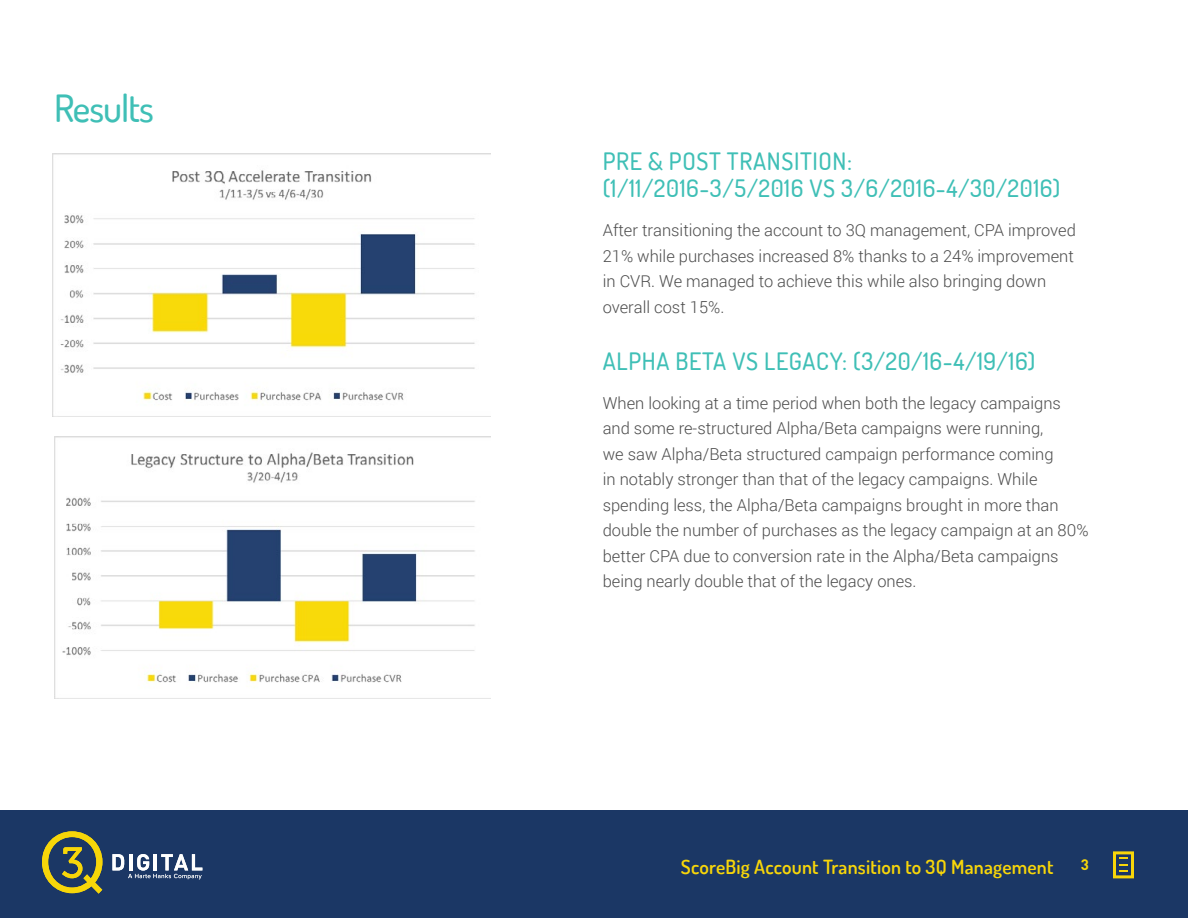
<style>
.page{position:relative;width:1188px;height:918px;background:#fff}
.page>*{position:absolute;margin:0;border:0;box-sizing:border-box;transform-origin:0 0}
.t1{font:500 37.5px "Dosis";letter-spacing:-.025em;color:#3fbfb6}
.t2{font:500 24px/27px "Dosis";letter-spacing:.025em;color:#3fbfb6}
.t3{font:600 19.5px "Dosis";letter-spacing:.01em;color:#f8d609}
.t4{font:300 16.5px/25.5px "Roboto";color:#4c4c4c}
.t5{font:700 15px "DINOT";color:#f8d609}
</style>
<div class="page">
<div style="left:0;top:810px;width:1188px;height:108px;background:#1b3765"></div>
<svg style="left:1113px;top:851px;width:21px;height:27px"></svg>
<svg style="left:42px;top:831px;width:60px;height:63px"></svg>
<svg style="left:112px;top:854px;width:90px;height:25px"></svg>
<img style="left:53px;top:153px;width:437px;height:263px">
<img style="left:54px;top:436px;width:436px;height:263px">
<h1 class="t1" style="left:54px;top:84px;width:101px">Results</h1>
<h2 class="t2" style="left:603px;top:147px;width:459px">PRE &amp; POST TRANSITION:<br>(1/11/2016-3/5/2016 VS 3/6/2016-4/30/2016)</h2>
<p class="t4" style="left:603px;top:217px;width:475px">After transitioning the account to 3Q management, CPA improved 21% while purchases increased 8% thanks to a 24% improvement in CVR. We managed to achieve this while also bringing down overall cost 15%.</p>
<h2 class="t2" style="left:603px;top:347px;width:434px">ALPHA BETA VS LEGACY: (3/20/16-4/19/16)</h2>
<p class="t4" style="left:603px;top:390px;width:487px">When looking at a time period when both the legacy campaigns and some re-structured Alpha/Beta campaigns were running,<br>we saw Alpha/Beta structured campaign performance coming<br>in notably stronger than that of the legacy campaigns. While spending less, the Alpha/Beta campaigns brought in more than double the number of purchases as the legacy campaign at an 80% better CPA due to conversion rate in the Alpha/Beta campaigns being nearly double that of the legacy ones.</p>
<p class="t3" style="left:681px;top:854px;width:374px">ScoreBig Account Transition to 3Q Management</p>
<p class="t5" style="left:1081px;top:855px;width:10px">3</p>
</div>
